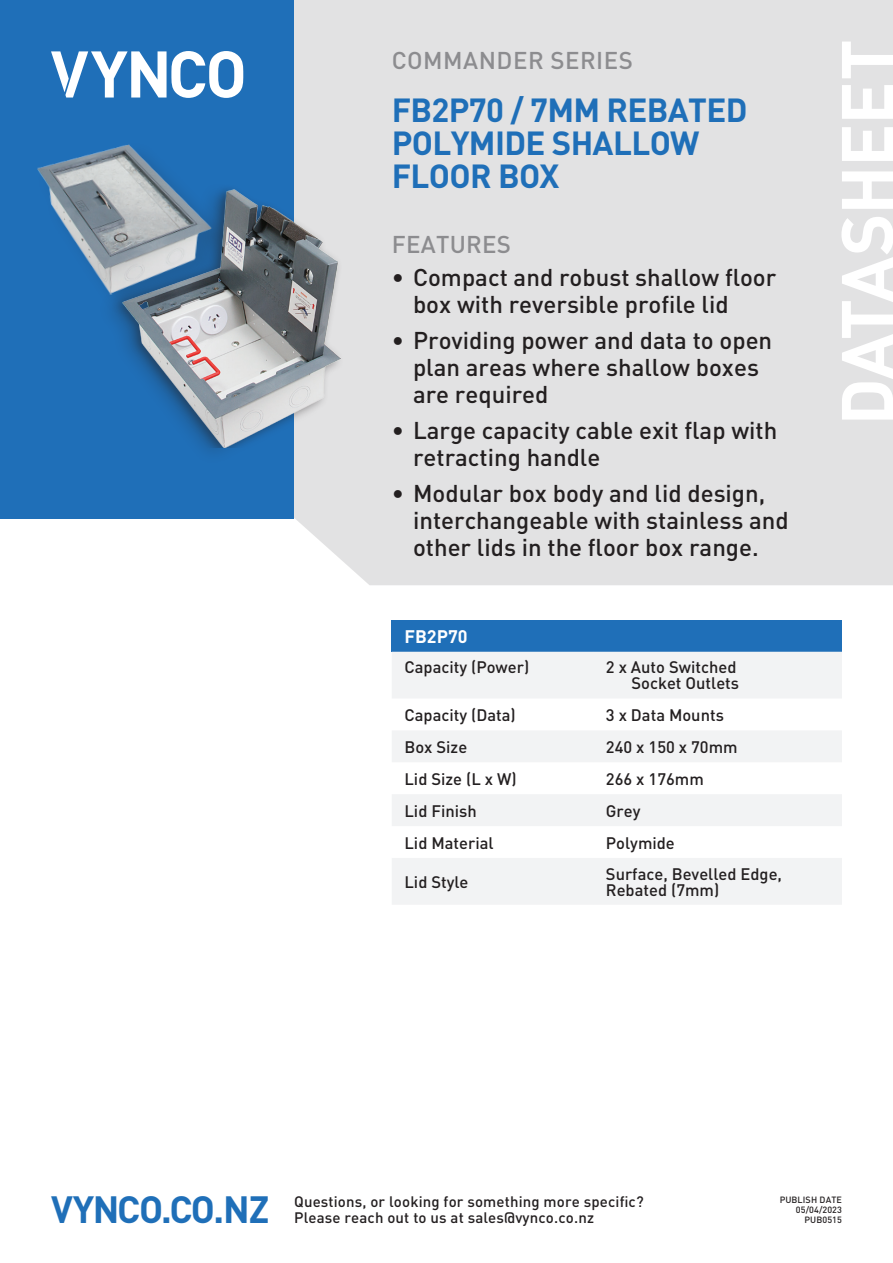
<style>
.page{position:relative;width:893px;height:1263px;background:#fff}
.page>*{position:absolute;margin:0;border:0;box-sizing:border-box;transform-origin:0 0}
.t1{font:700 72px "DIN";letter-spacing:-.02em;color:#fff}
.t2{font:700 37.5px "DIN";letter-spacing:-.01em;color:#1f6fb8}
.t3{font:700 33px/33px "DIN";letter-spacing:-.02em;color:#1f6fb8}
.t4{font:500 24px/27px "DIN";color:#231f20}
.t5{font:500 24px "DIN";letter-spacing:.02em;color:#8c8c8f}
.t6{font:700 18px "DIN";color:#fff}
.t7{font:500 16.5px/16.2px "DIN";color:#231f20;text-align:right}
.t8{font:500 15px/15.8px "DIN";letter-spacing:.01em;color:#231f20}
.t9{font:500 9px/10.1px "DIN";letter-spacing:.01em;color:#231f20;text-align:right}
</style>
<div class="page">
<div style="left:294px;top:0;width:599px;height:585px;background:#e2e2e3"></div>
<div style="left:0;top:0;width:294px;height:519px;background:#1f6fb8"></div>
<svg style="left:51px;top:51px;width:192px;height:47px"></svg>
<img style="left:37px;top:144px;width:131px;height:131px">
<div style="left:97px;top:180px;width:244px;height:286px;background:#231f20;opacity:.2"></div>
<div style="left:111px;top:184px;width:233px;height:264px;background:#231f20;opacity:.42"></div>
<img style="left:122px;top:189px;width:218px;height:259px">
<div style="left:392px;top:620px;width:450px;height:32px;background:#1f6fb8"></div>
<svg style="left:392px;top:652px;width:450px;height:253px;fill:#f2f3f4"></svg>
<p class="t5" style="left:392px;top:45px;width:243px">COMMANDER SERIES</p>
<h3 class="t3" style="left:392px;top:92px;width:357px">FB2P70 / 7MM REBATED<br>POLYMIDE SHALLOW<br>FLOOR BOX</h3>
<p class="t5" style="left:392px;top:229px;width:121px">FEATURES</p>
<p class="t4" style="left:413px;top:263px;width:365px;text-indent:-21px">• Compact and robust shallow floor box with reversible profile lid</p>
<p class="t4" style="left:413px;top:326px;width:361px;text-indent:-21px">• Providing power and data to open plan areas where shallow boxes are required</p>
<p class="t4" style="left:413px;top:416px;width:366px;text-indent:-21px">• Large capacity cable exit flap with retracting handle</p>
<p class="t4" style="left:413px;top:479px;width:377px;text-indent:-21px">• Modular box body and lid design, interchangeable with stainless and other lids in the floor box range.</p>
<p class="t6" style="left:404px;top:625px;width:65px">FB2P70</p>
<p class="t7" style="left:404px;top:658px;width:126px">Capacity (Power)</p>
<p class="t7" style="left:606px;top:658px;width:135px">2 x Auto Switched<br>Socket Outlets</p>
<p class="t7" style="left:404px;top:706px;width:113px">Capacity (Data)</p>
<p class="t7" style="left:606px;top:706px;width:119px">3 x Data Mounts</p>
<p class="t7" style="left:404px;top:738px;width:64px">Box Size</p>
<p class="t7" style="left:606px;top:738px;width:133px">240 x 150 x 70mm</p>
<p class="t7" style="left:404px;top:770px;width:114px">Lid Size (L x W)</p>
<p class="t7" style="left:606px;top:770px;width:99px">266 x 176mm</p>
<p class="t7" style="left:404px;top:802px;width:74px">Lid Finish</p>
<p class="t7" style="left:606px;top:802px;width:36px">Grey</p>
<p class="t7" style="left:404px;top:834px;width:91px">Lid Material</p>
<p class="t7" style="left:606px;top:834px;width:70px">Polymide</p>
<p class="t7" style="left:404px;top:873px;width:66px">Lid Style</p>
<p class="t7" style="left:606px;top:865px;width:178px;text-align:left">Surface, Bevelled Edge,<br>Rebated (7mm)</p>
<h1 class="t1" style="left:820px;top:426px;width:388px;rotate:-90deg">DATASHEET</h1>
<h2 class="t2" style="left:51px;top:1185px;width:220px">VYNCO.CO.NZ</h2>
<p class="t8" style="left:294px;top:1193px;width:351px">Questions, or looking for something more specific?<br>Please reach out to us at sales@vynco.co.nz</p>
<p class="t9" style="left:780px;top:1194px;width:64px">PUBLISH DATE<br>05/04/2023<br>PUB0515</p>
</div>
